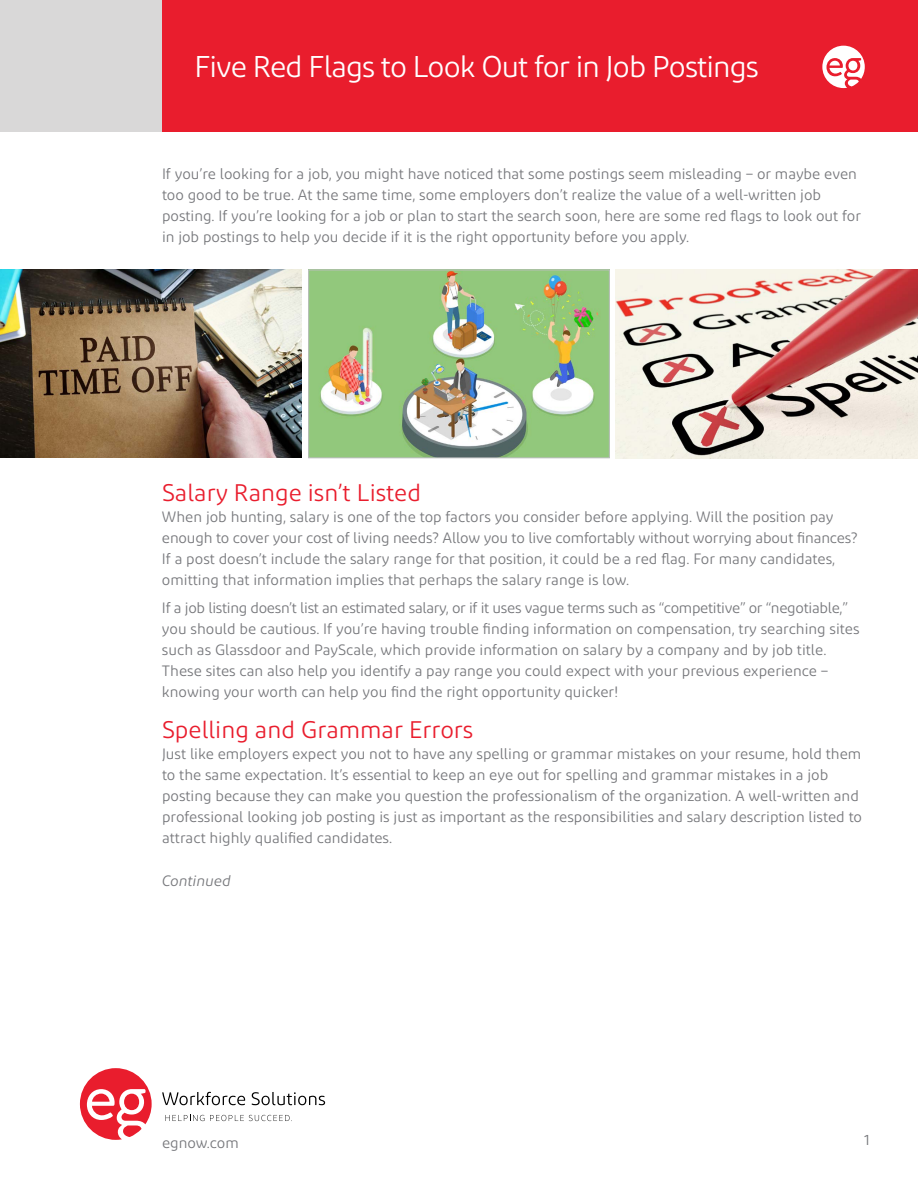
<style>
.page{position:relative;width:918px;height:1188px;background:#fff}
.page>*{position:absolute;margin:0;border:0;box-sizing:border-box;transform-origin:0 0}
.t1{font:30px "Diodrum";letter-spacing:-.03em;color:#fff}
.t2{font:24px "Diodrum";color:#e91d2d}
.t3{font:15px/21px "Diodrum";color:#76777b}
.t4{font:italic 15px "Diodrum";color:#76777b}
</style>
<div class="page">
<div style="left:162px;top:0;width:756px;height:132px;background:#e91d2d"></div>
<div style="left:0;top:0;width:162px;height:132px;background:#d9d8d8"></div>
<svg style="left:822px;top:46px;width:43px;height:42px"></svg>
<div style="left:848px;top:61px;width:9px;height:9px;background:#fff;border-radius:50%"></div>
<img style="left:0;top:270px;width:302px;height:187px">
<img style="left:310px;top:272px;width:298px;height:184px">
<div style="left:308px;top:270px;width:302px;height:188px;border:1px solid #bcbec0"></div>
<img style="left:616px;top:270px;width:302px;height:189px">
<svg style="left:162px;top:1092px;width:83px;height:13px"></svg>
<svg style="left:252px;top:1092px;width:73px;height:13px"></svg>
<svg style="left:165px;top:1115px;width:39px;height:6px"></svg>
<svg style="left:210px;top:1115px;width:82px;height:6px"></svg>
<svg style="left:80px;top:1068px;width:72px;height:72px"></svg>
<div style="left:124px;top:1094px;width:15px;height:16px;background:#e91d2d;border-radius:50%"></div>
<h1 class="t1" style="left:194px;top:48px;width:566px">Five Red Flags to Look Out for in Job Postings</h1>
<p class="t3" style="left:162px;top:163px;width:700px">If you’re looking for a job, you might have noticed that some postings seem misleading – or maybe even too good to be true. At the same time, some employers don’t realize the value of a well-written job posting. If you’re looking for a job or plan to start the search soon, here are some red flags to look out for in job postings to help you decide if it is the right opportunity before you apply.</p>
<h2 class="t2" style="left:162px;top:478px;width:261px">Salary Range isn’t Listed</h2>
<p class="t3" style="left:162px;top:506px;width:697px">When job hunting, salary is one of the top factors you consider before applying. Will the position pay enough to cover your cost of living needs? Allow you to live comfortably without worrying about finances?<br>If a post doesn’t include the salary range for that position, it could be a red flag. For many candidates, omitting that information implies that perhaps the salary range is low.</p>
<p class="t3" style="left:162px;top:597px;width:699px">If a job listing doesn’t list an estimated salary, or if it uses vague terms such as “competitive” or “negotiable,” you should be cautious. If you’re having trouble finding information on compensation, try searching sites such as Glassdoor and PayScale, which provide information on salary by a company and by job title.<br>These sites can also help you identify a pay range you could expect with your previous experience – knowing your worth can help you find the right opportunity quicker!</p>
<h2 class="t2" style="left:162px;top:715px;width:313px">Spelling and Grammar Errors</h2>
<p class="t3" style="left:162px;top:743px;width:702px">Just like employers expect you not to have any spelling or grammar mistakes on your resume, hold them to the same expectation. It’s essential to keep an eye out for spelling and grammar mistakes in a job posting because they can make you question the professionalism of the organization. A well-written and professional looking job posting is just as important as the responsibilities and salary description listed to attract highly qualified candidates.</p>
<p class="t4" style="left:162px;top:872px;width:70px">Continued</p>
<p class="t3" style="left:162px;top:1132px;width:78px">egnow.com</p>
<p class="t3" style="left:864px;top:1129px;width:7px">1</p>
</div>
